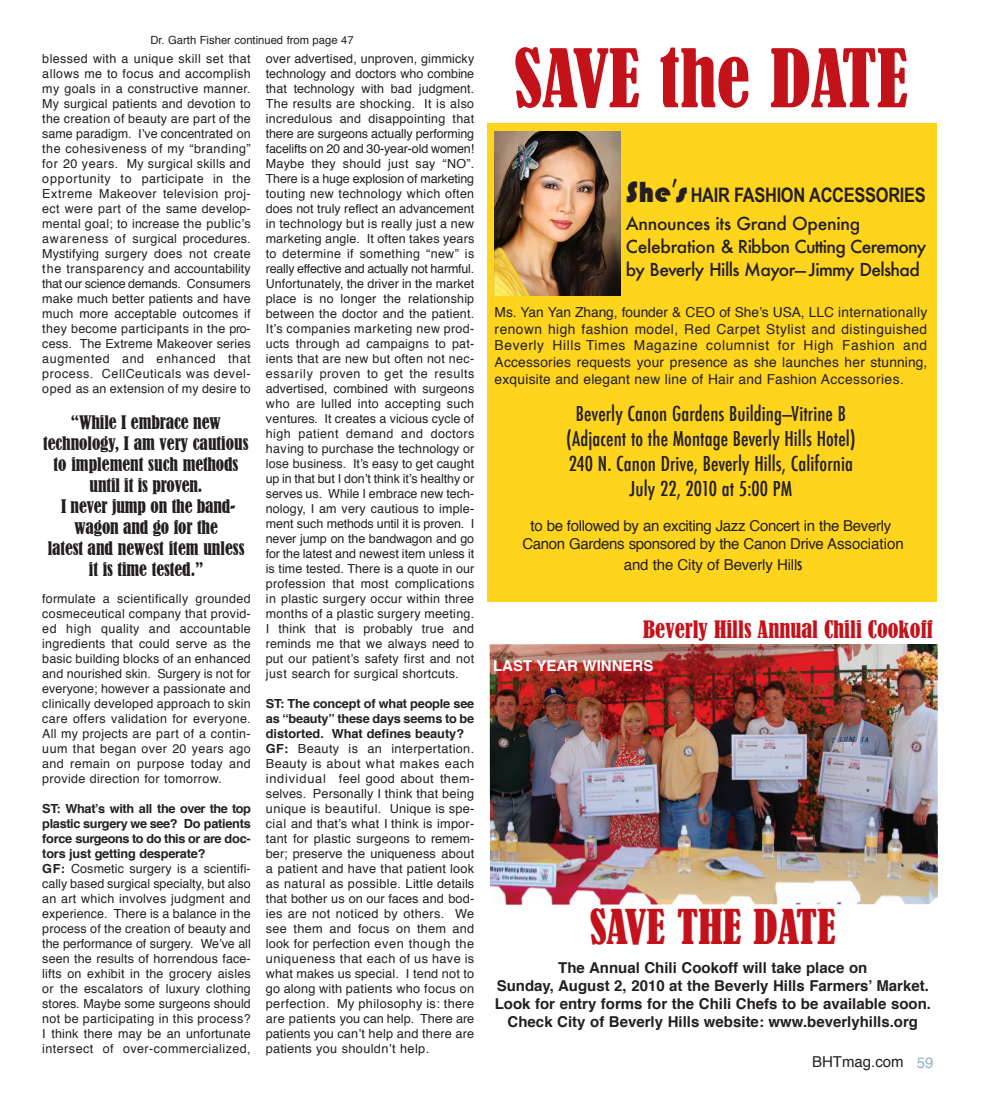
<style>
.page{position:relative;width:984px;height:1093px;background:#fff}
.page>*{position:absolute;margin:0;border:0;box-sizing:border-box;transform-origin:0 0}
.t1{font:condensed 75px "Bernard";color:#c4121a}
.t2{font:condensed 45px "Bernard";color:#c4121a}
.t3{font:condensed 22.5px "Bernard";color:#c4121a}
.t4{font:500 condensed 20px/25px "Futura";letter-spacing:.005em;color:#231f20;text-align:center}
.t5{font:700 20px "Arial Narrow";letter-spacing:-.015em;color:#231f20}
.t6{font:condensed 17.5px/21px "Bernard";letter-spacing:-.01em;color:#231f20;text-align:center}
.t7{font:500 17.5px/22.8px "Futura";letter-spacing:-.035em;color:#231f20}
.t8{font:700 15px/18px "Helvetica";color:#231f20;text-align:center}
.t9{font:15px/18px "Helvetica";letter-spacing:-.02em;color:#231f20;text-align:center}
.t10{font:700 15px "Helvetica";color:#fff}
.t11{font:15px "Helvetica";color:#231f20}
.t12{font:13.75px/16.8px "Helvetica";letter-spacing:.015em;color:#231f20;text-align:justify}
.t13{font:12.5px/15px "Helvetica";letter-spacing:.015em;color:#231f20;text-align:justify}
.t14{font:11.25px "Helvetica";color:#231f20}
.s1{font-weight:700}
.s2{font-family:"Bauhaus 93";font-weight:400;font-size:30px}
.s3{font-family:"Futura";font-weight:500;font-stretch:condensed;font-size:30px}
.s4{font-family:"Futura";font-weight:500;font-stretch:condensed;font-size:17.5px}
.s5{color:#92b5c2}
</style>
<div class="page">
<div style="left:487px;top:50px;width:449px;height:551px;background:#fed41d"></div>
<div style="left:484px;top:46px;width:454px;height:77px;background:#fff"></div>
<img style="left:490px;top:644px;width:448px;height:261px">
<img style="left:495px;top:131px;width:126px;height:165px">
<p class="t14" style="left:150px;top:35px;width:205px">Dr. Garth Fisher continued from page 47</p>
<p class="t13" style="left:42px;top:52px;width:210px">blessed with a unique skill set that allows me to focus and accomplish my goals in a constructive manner.<br>My surgical patients and devotion to the creation of beauty are part of the same paradigm. I’ve concentrated on the cohesiveness of my “branding” for 20 years. My surgical skills and opportunity to participate in the Extreme Makeover television proj&shy;ect were part of the same develop&shy;mental goal; to increase the public’s awareness of surgical procedures.<br>Mystifying surgery does not create the transparency and accountability that our science demands. Consumers make much better patients and have much more acceptable outcomes if they become participants in the pro&shy;cess. The Extreme Makeover series augmented and enhanced that process. CellCeuticals was devel&shy;oped as an extension of my desire to</p>
<h3 class="t6" style="left:43px;top:412px;width:207px">“While I embrace new technology, I am very cautious to implement such methods until it is proven.<br>I never jump on the band&shy;wagon and go for the<br>latest and newest item unless it is time tested.”</h3>
<p class="t13" style="left:42px;top:592px;width:210px">formulate a scientifically grounded cosmeceutical company that provid&shy;ed high quality and accountable ingredients that could serve as the basic building blocks of an enhanced and nourished skin. Surgery is not for everyone; however a passionate and clinically developed approach to skin care offers validation for everyone.<br>All my projects are part of a contin&shy;uum that began over 20 years ago and remain on purpose today and provide direction for tomorrow.</p>
<p class="t13" style="left:42px;top:802px;width:210px;text-align:left"><span class="s1">ST: What’s with all the over the top plastic surgery we see? Do patients force surgeons to do this or are doc&shy;tors just getting desperate?<br>GF:</span> Cosmetic surgery is a scientifi&shy;cally based surgical specialty, but also an art which involves judgment and experience. There is a balance in the process of the creation of beauty and the performance of surgery. We’ve all seen the results of horrendous face&shy;lifts on exhibit in the grocery aisles or the escalators of luxury clothing stores. Maybe some surgeons should not be participating in this process?<br>I think there may be an unfortunate intersect of over-commercialized,</p>
<p class="t13" style="left:266px;top:52px;width:210px">over advertised, unproven, gimmicky technology and doctors who combine that technology with bad judgment.<br>The results are shocking. It is also incredulous and disappointing that there are surgeons actually performing facelifts on 20 and 30-year-old women!<br>Maybe they should just say “NO”.<br>There is a huge explosion of marketing touting new technology which often does not truly reflect an advancement in technology but is really just a new marketing angle. It often takes years to determine if something “new” is really effective and actually not harmful.<br>Unfortunately, the driver in the market place is no longer the relationship between the doctor and the patient.<br>It’s companies marketing new prod&shy;ucts through ad campaigns to pat&shy;ients that are new but often not nec&shy;essarily proven to get the results advertised, combined with surgeons who are lulled into accepting such ventures. It creates a vicious cycle of high patient demand and doctors having to purchase the technology or lose business. It’s easy to get caught up in that but I don’t think it’s healthy or serves us. While I embrace new tech&shy;nology, I am very cautious to imple&shy;ment such methods until it is proven. I never jump on the bandwagon and go for the latest and newest item unless it is time tested. There is a quote in our profession that most complications in plastic surgery occur within three months of a plastic surgery meeting.<br>I think that is probably true and reminds me that we always need to put our patient’s safety first and not just search for surgical shortcuts.</p>
<p class="t13" style="left:266px;top:697px;width:210px;text-align:left"><span class="s1">ST: The concept of what people see as “beauty” these days seems to be distorted. What defines beauty?<br>GF:</span> Beauty is an interpertation.<br>Beauty is about what makes each individual feel good about them&shy;selves. Personally I think that being unique is beautiful. Unique is spe&shy;cial and that’s what I think is impor&shy;tant for plastic surgeons to remem&shy;ber; preserve the uniqueness about a patient and have that patient look as natural as possible. Little details that bother us on our faces and bod&shy;ies are not noticed by others. We see them and focus on them and look for perfection even though the uniqueness that each of us have is what makes us special. I tend not to go along with patients who focus on perfection. My philosophy is: there are patients you can help. There are patients you can’t help and there are patients you shouldn’t help.</p>
<h1 class="t1" style="left:514px;top:35px;width:396px">SAVE the DATE</h1>
<h3 class="t5" style="left:626px;top:183px;width:301px"><span class="s2">She</span><span class="s3">’</span><span class="s2">s</span> HAIR FASHION ACCESSORIES</h3>
<h3 class="t7" style="left:626px;top:212px;width:302px">Announces its Grand Opening<br>Celebration &amp; Ribbon Cutting Ceremony by Beverly Hills Mayor— Jimmy Delshad</h3>
<p class="t12" style="left:495px;top:305px;width:434px">Ms. Yan Yan Zhang, founder &amp; CEO of She’s USA, LLC internationally renown high fashion model, Red Carpet Stylist and distinguished Beverly Hills Times Magazine columnist for High Fashion and Accessories requests your presence as she launches her stunning, exquisite and elegant new line of Hair and Fashion Accessories.</p>
<h3 class="t4" style="left:566px;top:401px;width:291px">Beverly Canon Gardens Building—Vitrine B (Adjacent to the Montage Beverly Hills Hotel)<br>240 N. Canon Drive, Beverly Hills, California July 22, 2010 at 5:00 PM</h3>
<p class="t9" style="left:522px;top:518px;width:383px">to be followed by an exciting Jazz Concert in the Beverly<br>Canon Gardens sponsored by the Canon Drive Association</p>
<p class="t9" style="left:624px;top:557px;width:180px">and the City of Beverly Hill<span class="s4">s</span></p>
<h3 class="t3" style="left:643px;top:616px;width:291px">Beverly Hills Annual Chili Cookoff</h3>
<p class="t10" style="left:493px;top:659px;width:162px">LAST YEAR WINNERS</p>
<h2 class="t2" style="left:590px;top:900px;width:248px">SAVE THE DATE</h2>
<p class="t8" style="left:495px;top:960px;width:438px">The Annual Chili Cookoff will take place on<br>Sunday, August 2, 2010 at the Beverly Hills Farmers’ Market.<br>Look for entry forms for the Chili Chefs to be available soon.<br>Check City of Beverly Hills website: www.beverlyhills.org</p>
<p class="t11" style="left:812px;top:1056px;width:123px">BHTmag.com <span class="s5">59</span></p>
</div>
